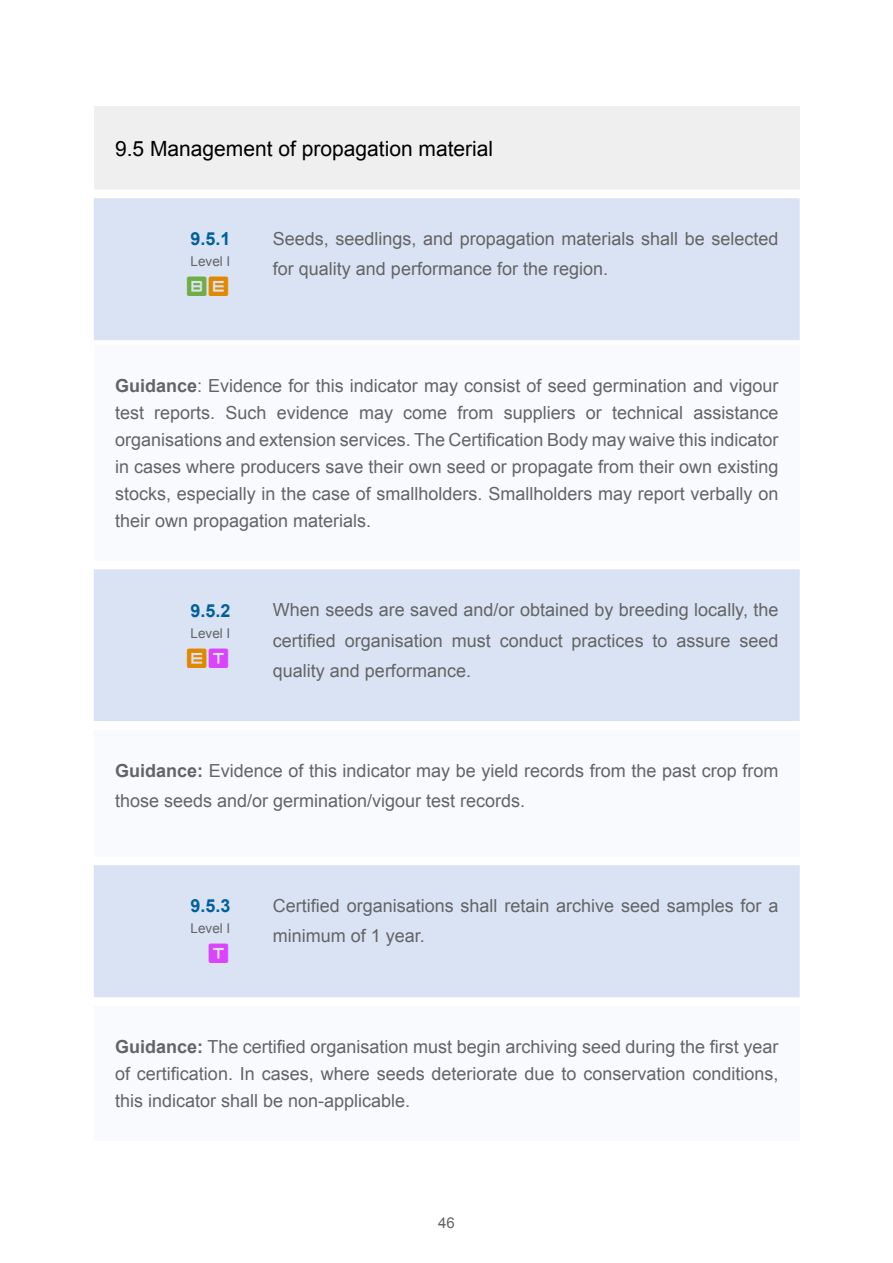
<style>
.page{position:relative;width:893px;height:1263px;background:#fff}
.page>*{position:absolute;margin:0;border:0;box-sizing:border-box;transform-origin:0 0}
.t1{font:34.5px "Curved Square";color:#70ad45}
.t2{font:34.5px "Curved Square";color:#e28800}
.t3{font:34.5px "Curved Square";color:#da44fd}
.t4{font:21px "Arial";color:#000}
.t5{font:18px/27px "Arial";color:#636466}
.t6{font:700 18px "Arial";color:#00609d}
.t7{font:15px "Arial";color:#636466}
.t8{font:13.5px "Arial";color:#636466}
.s1{color:#e28800}
.s2{font-weight:700}
.s3{color:#da44fd}
</style>
<div class="page">
<div style="left:94px;top:106px;width:706px;height:84px;background:#efeff0"></div>
<div style="left:94px;top:198px;width:706px;height:142px;background:#dae3f3"></div>
<svg style="left:94px;top:569px;width:706px;height:429px;fill:#dae3f3"></svg>
<p class="t4" style="left:115px;top:134px;width:380px">9.5 Management of propagation material</p>
<p class="t6" style="left:190px;top:226px;width:42px">9.5.1</p>
<p class="t8" style="left:191px;top:252px;width:41px">Level I</p>
<h1 class="t1" style="left:187px;top:264px;width:45px">b<span class="s1">e</span></h1>
<p class="t5" style="left:273px;top:224px;width:507px;line-height:30px">Seeds, seedlings, and propagation materials shall be selected for quality and performance for the region.</p>
<p class="t5" style="left:115px;top:372px;width:665px;text-align:justify"><span class="s2">Guidance</span>: Evidence for this indicator may consist of seed germination and vigour test reports. Such evidence may come from suppliers or technical assistance organisations and extension services. The Certification Body may waive this indicator in cases where producers save their own seed or propagate from their own existing stocks, especially in the case of smallholders. Smallholders may report verbally on their own propagation materials.</p>
<p class="t6" style="left:190px;top:597px;width:42px">9.5.2</p>
<p class="t8" style="left:191px;top:623px;width:41px">Level I</p>
<h1 class="t2" style="left:187px;top:635px;width:45px">e<span class="s3">t</span></h1>
<p class="t5" style="left:273px;top:595px;width:507px;line-height:30px;text-align:justify">When seeds are saved and/or obtained by breeding locally, the certified organisation must conduct practices to assure seed quality and performance.</p>
<p class="t5" style="left:115px;top:755px;width:665px;line-height:30px"><span class="s2">Guidance:</span> Evidence of this indicator may be yield records from the past crop from those seeds and/or germination/vigour test records.</p>
<p class="t6" style="left:190px;top:893px;width:42px">9.5.3</p>
<p class="t8" style="left:191px;top:919px;width:41px">Level I</p>
<h1 class="t3" style="left:209px;top:931px;width:23px">t</h1>
<p class="t5" style="left:273px;top:891px;width:507px;line-height:30px">Certified organisations shall retain archive seed samples for a minimum of 1 year.</p>
<p class="t5" style="left:115px;top:1033px;width:665px;text-align:justify"><span class="s2">Guidance:</span> The certified organisation must begin archiving seed during the first year of certification. In cases, where seeds deteriorate due to conservation conditions, this indicator shall be non-applicable.</p>
<p class="t7" style="left:438px;top:1212px;width:18px">46</p>
</div>
